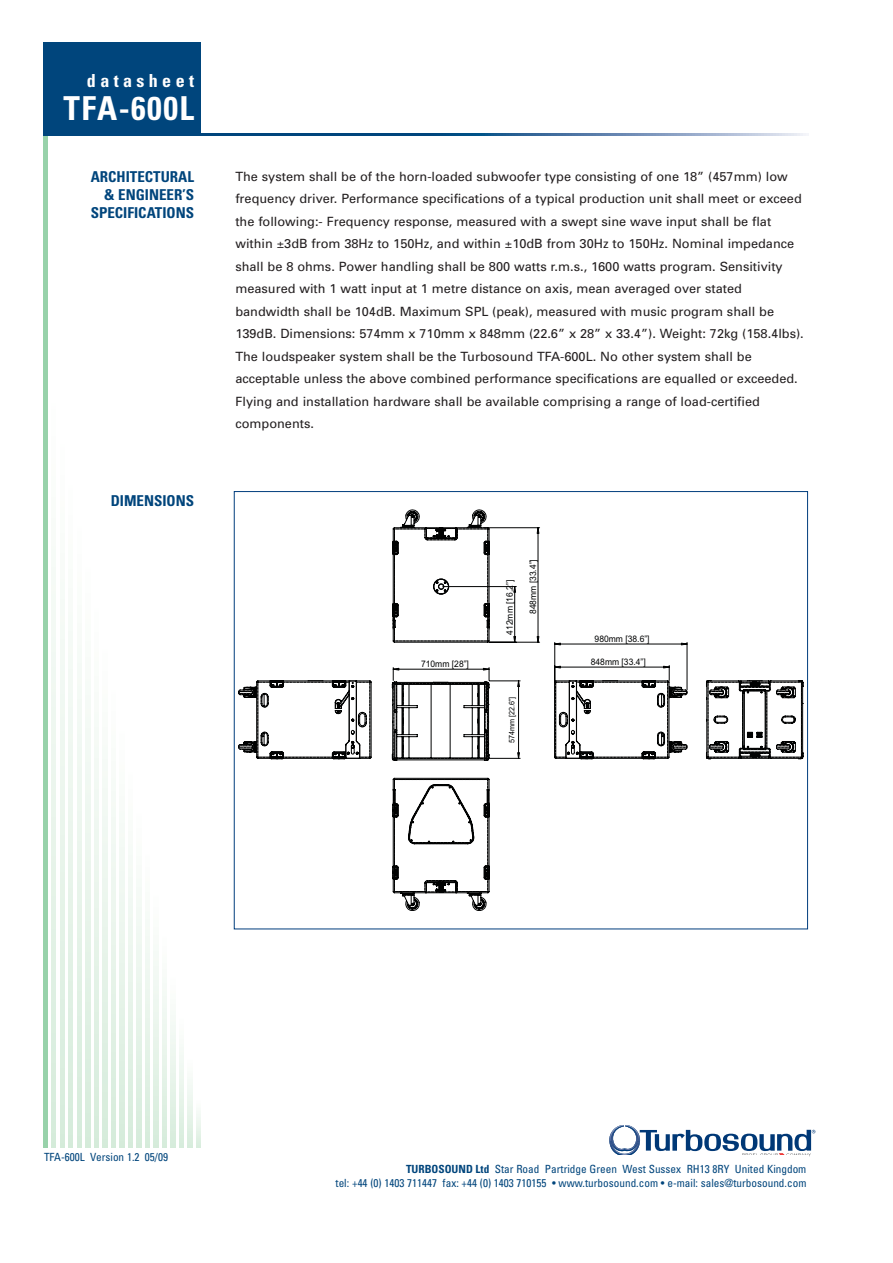
<style>
.page{position:relative;width:893px;height:1263px;background:#fff}
.page>*{position:absolute;margin:0;border:0;box-sizing:border-box;transform-origin:0 0}
.t1{font:700 condensed 33px "Univers LT Std";letter-spacing:.045em;color:#fff}
.t2{font:700 condensed 18px "Univers LT Std";letter-spacing:.245em;color:#fff}
.t3{font:700 condensed 15px/18px "Univers LT Std";color:#00457c;text-align:right}
.t4{font:12.75px/22.5px "Univers";color:#231f20}
.t5{font:condensed 11.25px/14.7px "Univers";color:#00457c;text-align:right}
.t6{font:condensed 11.25px "Univers LT Std";color:#00457c}
.t7{font:9px "Arial";color:#010202;scale:.95 1}
.t8{font:7.65px "Arial";color:#010202;scale:.95 1}
.s1{font-weight:700}
</style>
<div class="page">
<div style="left:43px;top:42px;width:157px;height:93px;background:#00457c"></div>
<svg style="left:196px;top:1113px;width:5px;height:34px"></svg>
<svg style="left:188px;top:1083px;width:4px;height:64px"></svg>
<svg style="left:179px;top:1052px;width:5px;height:95px"></svg>
<svg style="left:171px;top:1022px;width:4px;height:125px"></svg>
<svg style="left:162px;top:991px;width:5px;height:156px"></svg>
<svg style="left:154px;top:961px;width:4px;height:186px"></svg>
<svg style="left:145px;top:930px;width:5px;height:217px"></svg>
<svg style="left:137px;top:900px;width:4px;height:247px"></svg>
<svg style="left:128px;top:869px;width:4px;height:278px"></svg>
<svg style="left:120px;top:839px;width:4px;height:308px"></svg>
<svg style="left:111px;top:808px;width:5px;height:339px"></svg>
<svg style="left:103px;top:778px;width:4px;height:369px"></svg>
<svg style="left:94px;top:747px;width:5px;height:400px"></svg>
<svg style="left:86px;top:717px;width:4px;height:430px"></svg>
<svg style="left:77px;top:686px;width:5px;height:461px"></svg>
<svg style="left:69px;top:655px;width:4px;height:492px"></svg>
<svg style="left:60px;top:625px;width:4px;height:522px"></svg>
<svg style="left:52px;top:594px;width:4px;height:553px"></svg>
<hr style="left:43px;top:136px;width:4px;height:1011px;background:#98d2aa">
<svg style="left:43px;top:133px;width:763px;height:3px;background:#346897"></svg>
<svg style="left:609px;top:1125px;width:206px;height:31px"></svg>
<svg style="left:517px;top:752px;width:3px;height:6px"></svg>
<svg style="left:517px;top:680px;width:3px;height:7px"></svg>
<svg style="left:536px;top:636px;width:4px;height:6px"></svg>
<svg style="left:536px;top:528px;width:4px;height:6px"></svg>
<svg style="left:555px;top:642px;width:6px;height:4px"></svg>
<svg style="left:681px;top:642px;width:6px;height:4px"></svg>
<hr style="left:487px;top:758px;width:33px;height:1px;background:#010202">
<hr style="left:489px;top:681px;width:31px;height:1px;background:#010202">
<hr style="left:518px;top:681px;width:1px;height:77px;background:#010202">
<hr style="left:489px;top:642px;width:51px;height:1px;background:#010202">
<hr style="left:483px;top:527px;width:57px;height:1px;background:#010202">
<hr style="left:538px;top:528px;width:1px;height:114px;background:#010202">
<hr style="left:554px;top:642px;width:1px;height:38px;background:#010202">
<hr style="left:687px;top:642px;width:1px;height:48px;background:#010202">
<hr style="left:555px;top:644px;width:132px;height:1px;background:#010202">
<svg style="left:392px;top:667px;width:98px;height:94px"></svg>
<svg style="left:392px;top:510px;width:124px;height:133px"></svg>
<svg style="left:392px;top:777px;width:98px;height:134px"></svg>
<svg style="left:239px;top:680px;width:133px;height:79px"></svg>
<svg style="left:554px;top:665px;width:133px;height:94px"></svg>
<svg style="left:706px;top:680px;width:97px;height:79px"></svg>
<h2 class="t2" style="left:87px;top:72px;width:109px">datasheet</h2>
<h1 class="t1" style="left:64px;top:92px;width:132px">TFA-600L</h1>
<p class="t3" style="left:91px;top:169px;width:105px">ARCHITECTURAL &amp; ENGINEER’S<br>SPECIFICATIONS</p>
<p class="t3" style="left:111px;top:493px;width:85px">DIMENSIONS</p>
<p class="t4" style="left:235px;top:166px;width:570px">The system shall be of the horn-loaded subwoofer type consisting of one 18” (457mm) low frequency driver. Performance specifications of a typical production unit shall meet or exceed the following:- Frequency response, measured with a swept sine wave input shall be flat within ±3dB from 38Hz to 150Hz, and within ±10dB from 30Hz to 150Hz. Nominal impedance shall be 8 ohms. Power handling shall be 800 watts r.m.s., 1600 watts program. Sensitivity measured with 1 watt input at 1 metre distance on axis, mean averaged over stated bandwidth shall be 104dB. Maximum SPL (peak), measured with music program shall be 139dB. Dimensions: 574mm x 710mm x 848mm (22.6” x 28” x 33.4”). Weight: 72kg (158.4lbs).<br>The loudspeaker system shall be the Turbosound TFA-600L. No other system shall be acceptable unless the above combined performance specifications are equalled or exceeded.<br>Flying and installation hardware shall be available comprising a range of load-certified components.</p>
<p class="t7" style="left:421px;top:659px;width:52px">710mm [28”]</p>
<p class="t7" style="left:504px;top:635px;width:59px;rotate:-90deg">412mm [16.2”]</p>
<p class="t7" style="left:528px;top:614px;width:59px;rotate:-90deg">848mm [33.4”]</p>
<p class="t8" style="left:507px;top:743px;width:51px;rotate:-90deg">574mm [22.6”]</p>
<p class="t7" style="left:595px;top:633px;width:59px">980mm [38.6”]</p>
<p class="t7" style="left:591px;top:657px;width:59px">848mm [33.4”]</p>
<p class="t6" style="left:44px;top:1151px;width:126px">TFA-600L Version 1.2 05/09</p>
<p class="t5" style="left:336px;top:1162px;width:472px"><span class="s1">TURBOSOUND Ltd</span> Star Road Partridge Green West Sussex RH13 8RY United Kingdom<br>tel: +44 (0) 1403 711447 fax: +44 (0) 1403 710155 • www.turbosound.com • e-mail: sales@turbosound.com</p>
</div>
